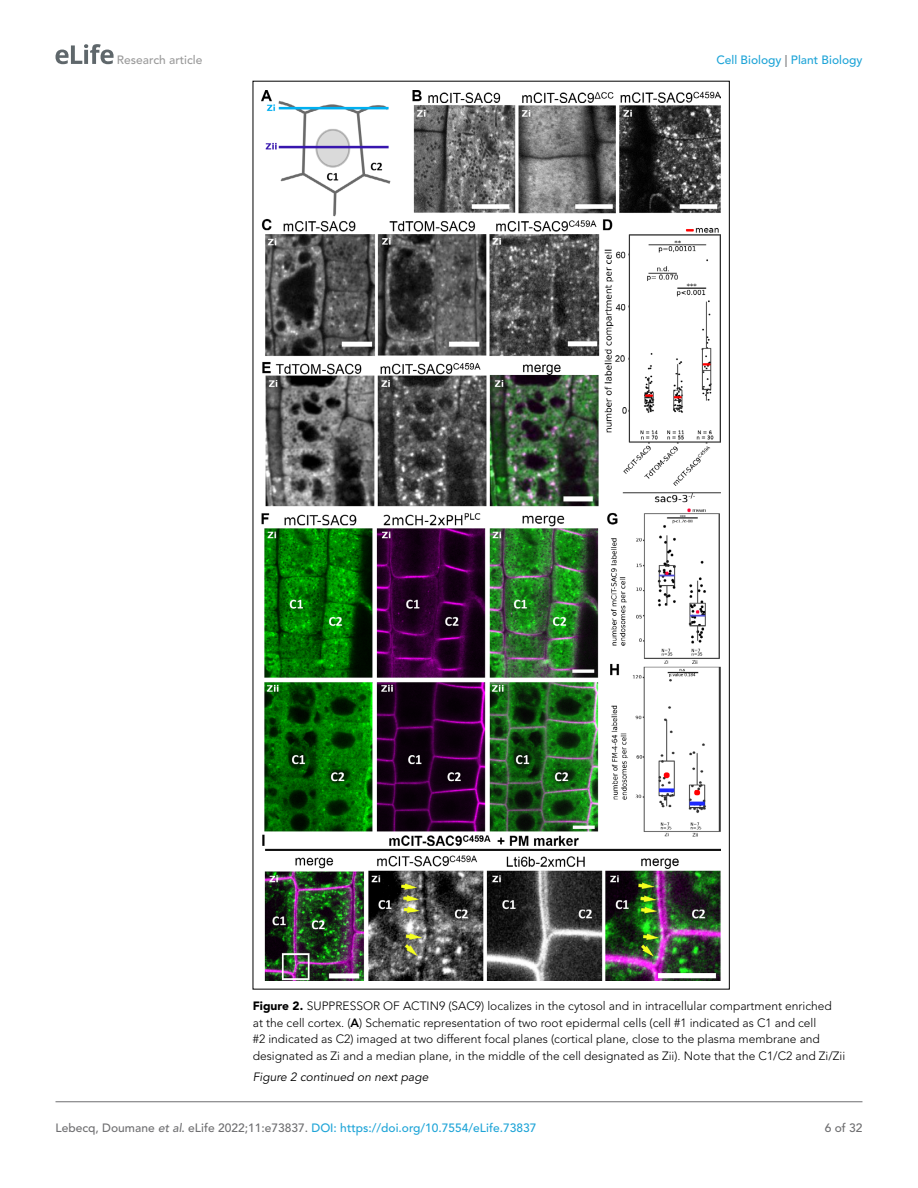
<style>
.page{position:relative;width:918px;height:1188px;background:#fff}
.page>*{position:absolute;margin:0;border:0;box-sizing:border-box;transform-origin:0 0}
.t1{font:300 12px/16.5px "Avenir LT Std";color:#000}
.t2{font:500 12px "Avenir LT Std";color:#1ea4d7}
.t3{font:italic 12px "Avenir LT Std";color:#000}
.t4{font:500 12px "Avenir LT Std";color:#9a9a9a}
.t5{font:500 12px "Avenir LT Std";color:#6e6e70}
.s1{color:#6e6e70}
.s2{font-weight:900}
.s3{font-weight:800}
.s4{font-style:italic;color:#6e6e70}
</style>
<div class="page">
<svg style="left:56px;top:44px;width:58px;height:20px"></svg>
<hr style="left:56px;top:1101px;width:806px;height:1px;background:#6e6e70">
<img style="left:262px;top:90px;width:458px;height:890px">
<p class="t4" style="left:117px;top:53px;width:87px">Research article</p>
<p class="t2" style="left:716px;top:53px;width:148px">Cell Biology <span class="s1">|</span> Plant Biology</p>
<p class="t1" style="left:253px;top:998px;width:594px"><span class="s2">Figure 2.</span> SUPPRESSOR OF ACTIN9 (SAC9) localizes in the cytosol and in intracellular compartment enriched<br>at the cell cortex. (<span class="s3">A</span>) Schematic representation of two root epidermal cells (cell #1 indicated as C1 and cell<br>#2 indicated as C2) imaged at two different focal planes (cortical plane, close to the plasma membrane and designated as Zi and a median plane, in the middle of the cell designated as Zii). Note that the C1/C2 and Zi/Zii</p>
<p class="t3" style="left:253px;top:1070px;width:177px">Figure 2 continued on next page</p>
<p class="t2" style="left:56px;top:1121px;width:482px"><span class="s1">Lebecq, Doumane</span> <span class="s4">et al</span><span class="s1">. eLife 2022;11:e73837.</span> DOI: https://doi.org/10.7554/eLife.73837</p>
<p class="t5" style="left:825px;top:1121px;width:39px">6 of 32</p>
</div>
